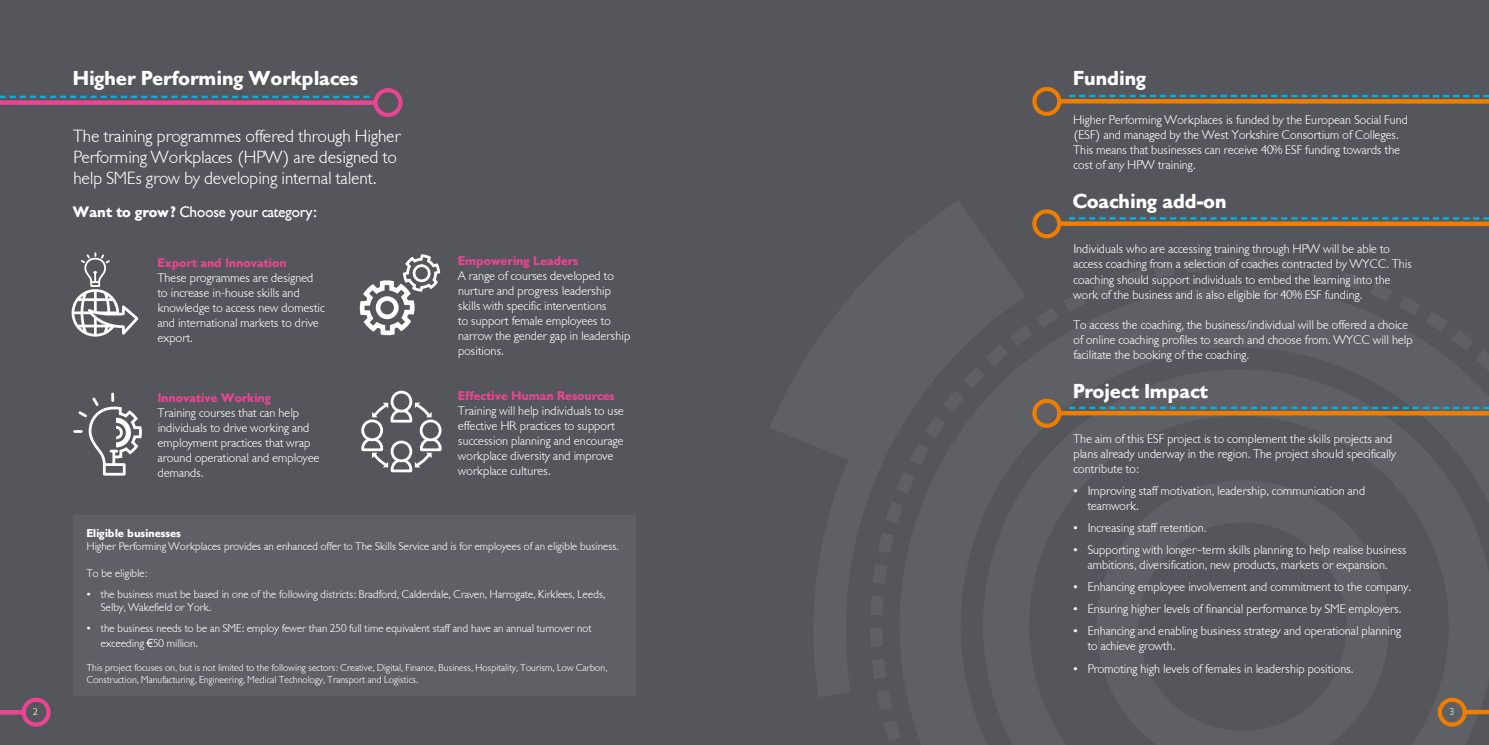
<style>
.page{position:relative;width:1489px;height:745px;background:#fff}
.page>*{position:absolute;margin:0;border:0;box-sizing:border-box;transform-origin:0 0}
.t1{font:700 20px "Gibson";color:#fff}
.t2{font:300 17.5px/21px "Gibson";color:#fff}
.t3{font:15px "Gibson";color:#fff}
.t4{font:300 12.5px/15px "Gibson";color:#fff}
.t5{font:700 12.5px "Gibson";color:#e94591}
.t6{font:300 11.25px/13.5px "Gibson";color:#fff}
.t7{font:700 11.25px "Gibson";color:#fff}
.t8{font:300 10px/12px "Gibson";color:#fff}
.s1{font-weight:700}
.s2{font-family:"Arial";font-weight:400}
</style>
<div class="page">
<div style="left:0;top:0;width:1488px;height:744px;background:#54565b"></div>
<svg style="left:770px;top:201px;width:206px;height:495px"></svg>
<svg style="left:841px;top:518px;width:17px;height:178px"></svg>
<svg style="left:883px;top:227px;width:166px;height:17px"></svg>
<svg style="left:858px;top:244px;width:610px;height:500px;fill:#5f6065"></svg>
<svg style="left:951px;top:338px;width:537px;height:406px;fill:#5f6065"></svg>
<svg style="left:1078px;top:462px;width:328px;height:282px"></svg>
<svg style="left:361px;top:390px;width:81px;height:83px"></svg>
<svg style="left:73px;top:392px;width:69px;height:84px"></svg>
<svg style="left:72px;top:252px;width:67px;height:85px"></svg>
<div style="left:0;top:709px;width:24px;height:5px;background:#e94591"></div>
<svg style="left:22px;top:697px;width:29px;height:29px"></svg>
<svg style="left:1132px;top:553px;width:356px;height:191px"></svg>
<div style="left:73px;top:514px;width:562px;height:181px;background:#5f6065"></div>
<div style="left:1059px;top:99px;width:429px;height:5px;background:#ef7d00"></div>
<svg style="left:1032px;top:87px;width:29px;height:29px"></svg>
<svg style="left:1069px;top:95px;width:419px;height:2px"></svg>
<div style="left:1059px;top:410px;width:429px;height:5px;background:#ef7d00"></div>
<svg style="left:1032px;top:398px;width:29px;height:29px"></svg>
<svg style="left:1068px;top:406px;width:420px;height:3px"></svg>
<div style="left:1059px;top:221px;width:429px;height:5px;background:#ef7d00"></div>
<svg style="left:1032px;top:209px;width:29px;height:29px"></svg>
<svg style="left:1069px;top:217px;width:419px;height:2px"></svg>
<svg style="left:0;top:88px;width:402px;height:29px"></svg>
<svg style="left:359px;top:254px;width:82px;height:82px"></svg>
<p class="t1" style="left:73px;top:67px;width:287px">Higher Performing Workplaces</p>
<p class="t2" style="left:73px;top:126px;width:329px">The training programmes offered through Higher<br>Performing Workplaces (HPW) are designed to help SMEs grow by developing internal talent.</p>
<p class="t3" style="left:73px;top:203px;width:245px"><span class="s1">Want to grow?</span> Choose your category:</p>
<p class="t5" style="left:158px;top:255px;width:131px">Export and Innovation</p>
<p class="t4" style="left:158px;top:270px;width:169px">These programmes are designed to increase in-house skills and knowledge to access new domestic and international markets to drive export.</p>
<p class="t5" style="left:158px;top:390px;width:115px">Innovative Working</p>
<p class="t4" style="left:158px;top:405px;width:163px">Training courses that can help individuals to drive working and employment practices that wrap around operational and employee demands.</p>
<p class="t5" style="left:458px;top:253px;width:122px">Empowering Leaders</p>
<p class="t4" style="left:458px;top:268px;width:174px">A range of courses developed to nurture and progress leadership skills with specific interventions<br>to support female employees to narrow the gender gap in leadership positions.</p>
<p class="t5" style="left:458px;top:388px;width:158px">Effective Human Resources</p>
<p class="t4" style="left:458px;top:403px;width:167px">Training will help individuals to use effective HR practices to support succession planning and encourage workplace diversity and improve workplace cultures.</p>
<p class="t7" style="left:87px;top:526px;width:96px">Eligible businesses</p>
<p class="t6" style="left:87px;top:539px;width:533px">Higher Performing Workplaces provides an enhanced offer to The Skills Service and is for employees of an eligible business.</p>
<p class="t6" style="left:87px;top:566px;width:62px">To be eligible:</p>
<p class="t6" style="left:101px;top:587px;width:506px;text-indent:-14px">• the business must be based in one of the following districts: Bradford, Calderdale, Craven, Harrogate, Kirklees, Leeds,<br>Selby, Wakefield or York.</p>
<p class="t6" style="left:101px;top:620px;width:492px;line-height:15px;text-indent:-14px">• the business needs to be an SME: employ fewer than 250 full time equivalent staff and have an annual turnover not exceeding <span class="s2">€</span>50 million.</p>
<p class="t8" style="left:87px;top:661px;width:522px">This project focuses on, but is not limited to the following sectors: Creative, Digital, Finance, Business, Hospitality, Tourism, Low Carbon,<br>Construction, Manufacturing, Engineering, Medical Technology, Transport and Logistics.</p>
<p class="t1" style="left:1073px;top:67px;width:74px">Funding</p>
<p class="t4" style="left:1073px;top:113px;width:336px">Higher Performing Workplaces is funded by the European Social Fund (ESF) and managed by the West Yorkshire Consortium of Colleges.<br>This means that businesses can receive 40% ESF funding towards the cost of any HPW training.</p>
<p class="t1" style="left:1073px;top:190px;width:155px">Coaching add-on</p>
<p class="t4" style="left:1073px;top:242px;width:340px">Individuals who are accessing training through HPW will be able to access coaching from a selection of coaches contracted by WYCC. This coaching should support individuals to embed the learning into the work of the business and is also eligible for 40% ESF funding.</p>
<p class="t4" style="left:1073px;top:317px;width:340px">To access the coaching, the business/individual will be offered a choice of online coaching profiles to search and choose from. WYCC will help facilitate the booking of the coaching.</p>
<p class="t1" style="left:1073px;top:379px;width:136px">Project Impact</p>
<p class="t4" style="left:1073px;top:431px;width:324px">The aim of this ESF project is to complement the skills projects and plans already underway in the region. The project should specifically contribute to:</p>
<p class="t4" style="left:1087px;top:483px;width:279px;text-indent:-14px">• Improving staff motivation, leadership, communication and teamwork.</p>
<p class="t4" style="left:1073px;top:520px;width:134px">• Increasing staff retention.</p>
<p class="t4" style="left:1073px;top:542px;width:335px;text-align:center">• Supporting with longer–term skills planning to help realise business ambitions, diversification, new products, markets or expansion.</p>
<p class="t4" style="left:1073px;top:579px;width:339px">• Enhancing employee involvement and commitment to the company.</p>
<p class="t4" style="left:1073px;top:601px;width:329px">• Ensuring higher levels of financial performance by SME employers.</p>
<p class="t4" style="left:1087px;top:623px;width:315px;text-indent:-14px">• Enhancing and enabling business strategy and operational planning to achieve growth.</p>
<p class="t4" style="left:1073px;top:660px;width:281px">• Promoting high levels of females in leadership positions.</p>
<p class="t8" style="left:33px;top:705px;width:6px">2</p>
<p class="t8" style="left:1449px;top:705px;width:6px">3</p>
</div>
